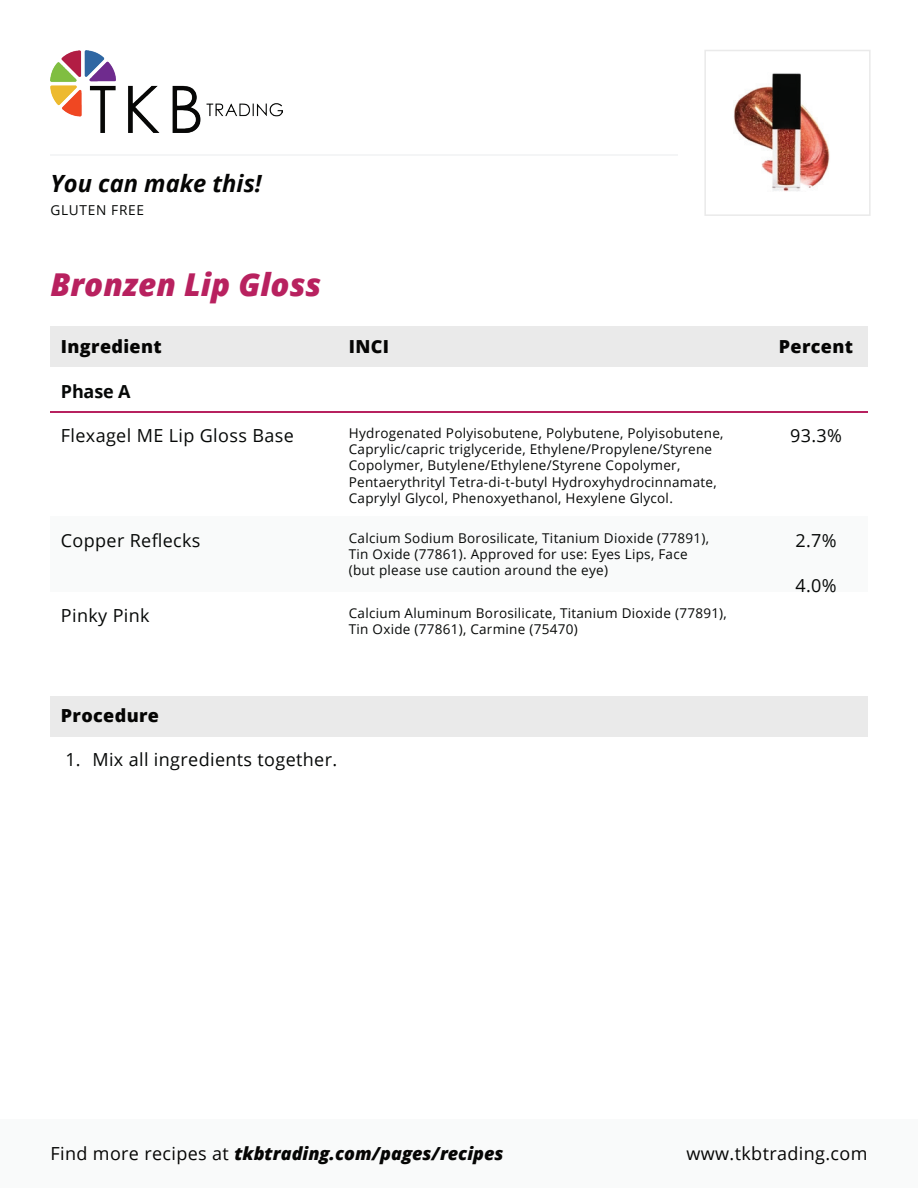
<style>
.page{position:relative;width:918px;height:1188px;background:#fff}
.page>*{position:absolute;margin:0;border:0;box-sizing:border-box;transform-origin:0 0}
.t1{font:italic 800 31.5px "Open Sans";color:#b8215f}
.t2{font:italic 700 23.7px "Open Sans";color:#050504}
.t3{font:18px "Open Sans";letter-spacing:.02em;color:#060807}
.t4{font:italic 800 18px "Open Sans";color:#050504}
.t5{font:800 18px "Open Sans";letter-spacing:.02em;color:#050504}
.t6{font:18px "Open Sans";letter-spacing:.02em;color:#050504}
.t7{font:700 18px "Open Sans";letter-spacing:-.01em;color:#060807}
.t8{font:13.65px "Open Sans";letter-spacing:.05em;color:#060807}
.t9{font:13.5px/16.2px "Open Sans";letter-spacing:.02em;color:#060807}
.s1{font-weight:400;font-style:normal}
</style>
<div class="page">
<img style="left:734px;top:73px;width:96px;height:118px">
<div style="left:50px;top:696px;width:817px;height:40px;background:#eaeaea"></div>
<div style="left:50px;top:327px;width:817px;height:40px;background:#eaeaea"></div>
<hr style="left:50px;top:154px;width:628px;height:2px;background:#f4f5f6">
<hr style="left:50px;top:411px;width:817px;height:2px;background:#b7215f">
<div style="left:50px;top:517px;width:817px;height:75px;background:#f9fafa"></div>
<img style="left:50px;top:51px;width:233px;height:82px">
<div style="left:704px;top:50px;width:167px;height:166px;border:2px solid #eaeaea"></div>
<div style="left:0;top:1119px;width:918px;height:69px;background:#f9fafa"></div>
<h2 class="t2" style="left:50px;top:166px;width:213px">You can make this!</h2>
<p class="t8" style="left:50px;top:201px;width:95px">GLUTEN FREE</p>
<h1 class="t1" style="left:50px;top:261px;width:272px">Bronzen Lip Gloss</h1>
<h3 class="t5" style="left:61px;top:333px;width:102px">Ingredient</h3>
<h3 class="t5" style="left:349px;top:333px;width:42px">INCI</h3>
<h3 class="t5" style="left:779px;top:333px;width:76px">Percent</h3>
<h3 class="t7" style="left:61px;top:379px;width:71px">Phase A</h3>
<h3 class="t3" style="left:61px;top:423px;width:234px">Flexagel ME Lip Gloss Base</h3>
<p class="t9" style="left:349px;top:425px;width:376px">Hydrogenated Polyisobutene, Polybutene, Polyisobutene, Caprylic/capric triglyceride, Ethylene/Propylene/Styrene Copolymer, Butylene/Ethylene/Styrene Copolymer, Pentaerythrityl Tetra-di-t-butyl Hydroxyhydrocinnamate, Caprylyl Glycol, Phenoxyethanol, Hexylene Glycol.</p>
<h3 class="t3" style="left:790px;top:423px;width:53px">93.3%</h3>
<h3 class="t3" style="left:61px;top:528px;width:141px">Copper Reflecks</h3>
<p class="t9" style="left:349px;top:530px;width:362px">Calcium Sodium Borosilicate, Titanium Dioxide (77891),<br>Tin Oxide (77861). Approved for use: Eyes Lips, Face (but please use caution around the eye)</p>
<h3 class="t3" style="left:795px;top:528px;width:43px">2.7%</h3>
<h3 class="t3" style="left:61px;top:603px;width:90px">Pinky Pink</h3>
<p class="t9" style="left:349px;top:605px;width:380px">Calcium Aluminum Borosilicate, Titanium Dioxide (77891),<br>Tin Oxide (77861), Carmine (75470)</p>
<h3 class="t3" style="left:795px;top:573px;width:43px">4.0%</h3>
<h3 class="t5" style="left:61px;top:702px;width:100px">Procedure</h3>
<h3 class="t3" style="left:65px;top:747px;width:273px">1. Mix all ingredients together.</h3>
<h3 class="t4" style="left:51px;top:1140px;width:455px"><span class="s1">Find more recipes at</span> tkbtrading.com/pages/recipes</h3>
<h3 class="t6" style="left:687px;top:1141px;width:182px">www.tkbtrading.com</h3>
</div>
